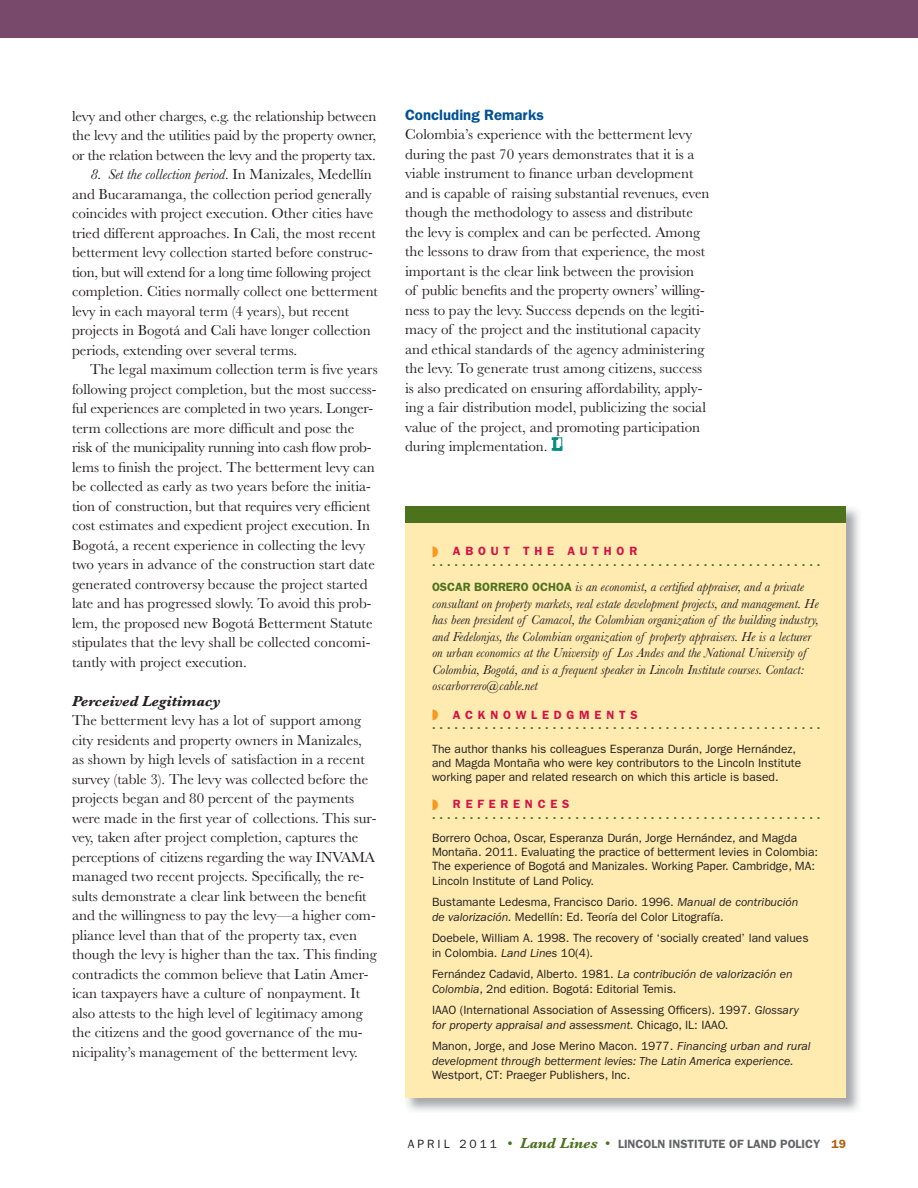
<style>
.page{position:relative;width:918px;height:1188px;background:#fff}
.page>*{position:absolute;margin:0;border:0;box-sizing:border-box;transform-origin:0 0}
.t1{font:15px/19.5px "Baskerville";color:#231f20}
.t2{font:italic 700 15px "Baskerville";color:#231f20}
.t3{font:600 15px "ITC Franklin Gothic Std";color:#005295}
.t4{font:italic 13.5px/16.5px "Baskerville";color:#231f20}
.t5{font:12px/14.2px "ITC Franklin Gothic Std";color:#231f20}
.t6{font:600 12px "ITC Franklin Gothic Std";color:#4c721d}
.t7{font:italic 12px/14.2px "ITC Franklin Gothic Std";color:#231f20}
.t8{font:600 12px "ITC Franklin Gothic Std";color:#636466}
.t9{font:600 12px "ITC Franklin Gothic Std";letter-spacing:.4em;color:#d31145}
.s1{font-style:italic}
.s2{font-family:"ITC Franklin Gothic Std";font-weight:600;font-style:normal;font-size:12px;color:#4c721d}
.s3{font-style:normal}
.s4{font-weight:400;color:#231f20}
.s5{font-family:"Baskerville";font-weight:400;font-size:15px;color:#4c721d}
.s6{font-family:"Baskerville";font-weight:700;font-style:italic;font-size:15px;color:#4c721d}
.s7{color:#b06010}
</style>
<div class="page">
<div style="left:0;top:0;width:918px;height:38px;background:#78496a"></div>
<img style="left:405px;top:506px;width:454px;height:605px">
<div style="left:405px;top:507px;width:441px;height:591px;background:#ffebb0"></div>
<div style="left:405px;top:507px;width:441px;height:16px;background:#4c721d"></div>
<svg style="left:552px;top:437px;width:10px;height:14px"></svg>
<p class="t1" style="left:72px;top:107px;width:306px;text-align:justify">levy and other charges, e.g. the relationship between the levy and the utilities paid by the property owner, or the relation between the levy and the property tax.</p>
<p class="t1" style="left:72px;top:166px;width:308px;text-indent:18px"><span class="s1">8. Set the collection period.</span> In Manizales, Medellín and Bucaramanga, the collection period generally coincides with project execution. Other cities have tried different approaches. In Cali, the most recent betterment levy collection started before construc&shy;tion, but will extend for a long time following project completion. Cities normally collect one betterment levy in each mayoral term (4 years), but recent projects in Bogotá and Cali have longer collection periods, extending over several terms.</p>
<p class="t1" style="left:72px;top:361px;width:307px;text-indent:18px">The legal maximum collection term is five years following project completion, but the most success&shy;ful experiences are completed in two years. Longer&shy;term collections are more difficult and pose the risk of the municipality running into cash flow prob&shy;lems to finish the project. The betterment levy can be collected as early as two years before the initia&shy;tion of construction, but that requires very efficient cost estimates and expedient project execution. In Bogotá, a recent experience in collecting the levy two years in advance of the construction start date generated controversy because the project started late and has progressed slowly. To avoid this prob&shy;lem, the proposed new Bogotá Betterment Statute stipulates that the levy shall be collected concomi&shy;tantly with project execution.</p>
<p class="t2" style="left:72px;top:694px;width:150px">Perceived Legitimacy</p>
<p class="t1" style="left:72px;top:712px;width:306px">The betterment levy has a lot of support among city residents and property owners in Manizales, as shown by high levels of satisfaction in a recent survey (table 3). The levy was collected before the projects began and 80 percent of the payments were made in the first year of collections. This sur&shy;vey, taken after project completion, captures the perceptions of citizens regarding the way INVAMA managed two recent projects. Specifically, the re&shy;sults demonstrate a clear link between the benefit and the willingness to pay the levy—a higher com&shy;pliance level than that of the property tax, even though the levy is higher than the tax. This finding contradicts the common believe that Latin Amer&shy;ican taxpayers have a culture of nonpayment. It also attests to the high level of legitimacy among the citizens and the good governance of the mu&shy;nicipality’s management of the betterment levy.</p>
<p class="t3" style="left:405px;top:109px;width:140px">Concluding Remarks</p>
<p class="t1" style="left:405px;top:126px;width:306px">Colombia’s experience with the betterment levy during the past 70 years demonstrates that it is a viable instrument to finance urban development and is capable of raising substantial revenues, even though the methodology to assess and distribute the levy is complex and can be perfected. Among the lessons to draw from that experience, the most important is the clear link between the provision<br>of public benefits and the property owners’ willing&shy;ness to pay the levy. Success depends on the legiti&shy;macy of the project and the institutional capacity and ethical standards of the agency administering the levy. To generate trust among citizens, success is also predicated on ensuring affordability, apply&shy;ing a fair distribution model, publicizing the social value of the project, and promoting participation during implementation.</p>
<p class="t9" style="left:453px;top:547px;width:186px">ABOUT THE AUTHOR</p>
<p class="t6" style="left:432px;top:557px;width:390px">. . . . . . . . . . . . . . . . . . . . . . . . . . . . . . . . . . . . . . . . . . . . . . . . . . . .</p>
<p class="t4" style="left:432px;top:580px;width:388px"><span class="s2">OSCAR BORRERO OCHOA</span> is an economist, a certified appraiser, and a private consultant on property markets, real estate development projects, and management. He has been president of Camacol, the Colombian organization of the building industry, and Fedelonjas, the Colombian organization of property appraisers. He is a lecturer on urban economics at the University of Los Andes and the National University of Colombia, Bogotá, and is a frequent speaker in Lincoln Institute courses. Contact: oscarborrero@cable.net</p>
<p class="t9" style="left:453px;top:710px;width:186px">ACKNOWLEDGMENTS</p>
<p class="t6" style="left:432px;top:721px;width:390px">. . . . . . . . . . . . . . . . . . . . . . . . . . . . . . . . . . . . . . . . . . . . . . . . . . . .</p>
<p class="t5" style="left:432px;top:743px;width:371px">The author thanks his colleagues Esperanza Durán, Jorge Hernández, and Magda Montaña who were key contributors to the Lincoln Institute working paper and related research on which this article is based.</p>
<p class="t9" style="left:453px;top:800px;width:118px">REFERENCES</p>
<p class="t6" style="left:432px;top:810px;width:390px">. . . . . . . . . . . . . . . . . . . . . . . . . . . . . . . . . . . . . . . . . . . . . . . . . . . .</p>
<p class="t5" style="left:432px;top:832px;width:388px">Borrero Ochoa, Oscar, Esperanza Durán, Jorge Hernández, and Magda Montaña. 2011. Evaluating the practice of betterment levies in Colombia:<br>The experience of Bogotá and Manizales. Working Paper. Cambridge, MA:<br>Lincoln Institute of Land Policy.</p>
<p class="t5" style="left:432px;top:896px;width:368px">Bustamante Ledesma, Francisco Dario. 1996. <span class="s1">Manual de contribución de valorización.</span> Medellín: Ed. Teoría del Color Litografía.</p>
<p class="t5" style="left:432px;top:932px;width:378px">Doebele, William A. 1998. The recovery of ‘socially created’ land values in Colombia. <span class="s1">Land Lines</span> 10(4).</p>
<p class="t5" style="left:432px;top:968px;width:362px">Fernández Cadavid, Alberto. 1981. <span class="s1">La contribución de valorización en<br>Colombia</span>, 2nd edition. Bogotá: Editorial Temis.</p>
<p class="t5" style="left:432px;top:1004px;width:368px">IAAO (International Association of Assessing Officers). 1997. <span class="s1">Glossary for property appraisal and assessment.</span> Chicago, IL: IAAO.</p>
<p class="t7" style="left:432px;top:1040px;width:380px"><span class="s3">Manon, Jorge, and Jose Merino Macon. 1977.</span> Financing urban and rural development through betterment levies: The Latin America experience.</p>
<p class="t5" style="left:432px;top:1069px;width:200px">Westport, CT: Praeger Publishers, Inc.</p>
<p class="t8" style="left:408px;top:1139px;width:440px"><span class="s4">A P R I L 2 0 1 1</span> <span class="s5">•</span> <span class="s6">Land Lines</span> <span class="s5">•</span> LINCOLN INSTITUTE OF LAND POLICY <span class="s7">19</span></p>
</div>
